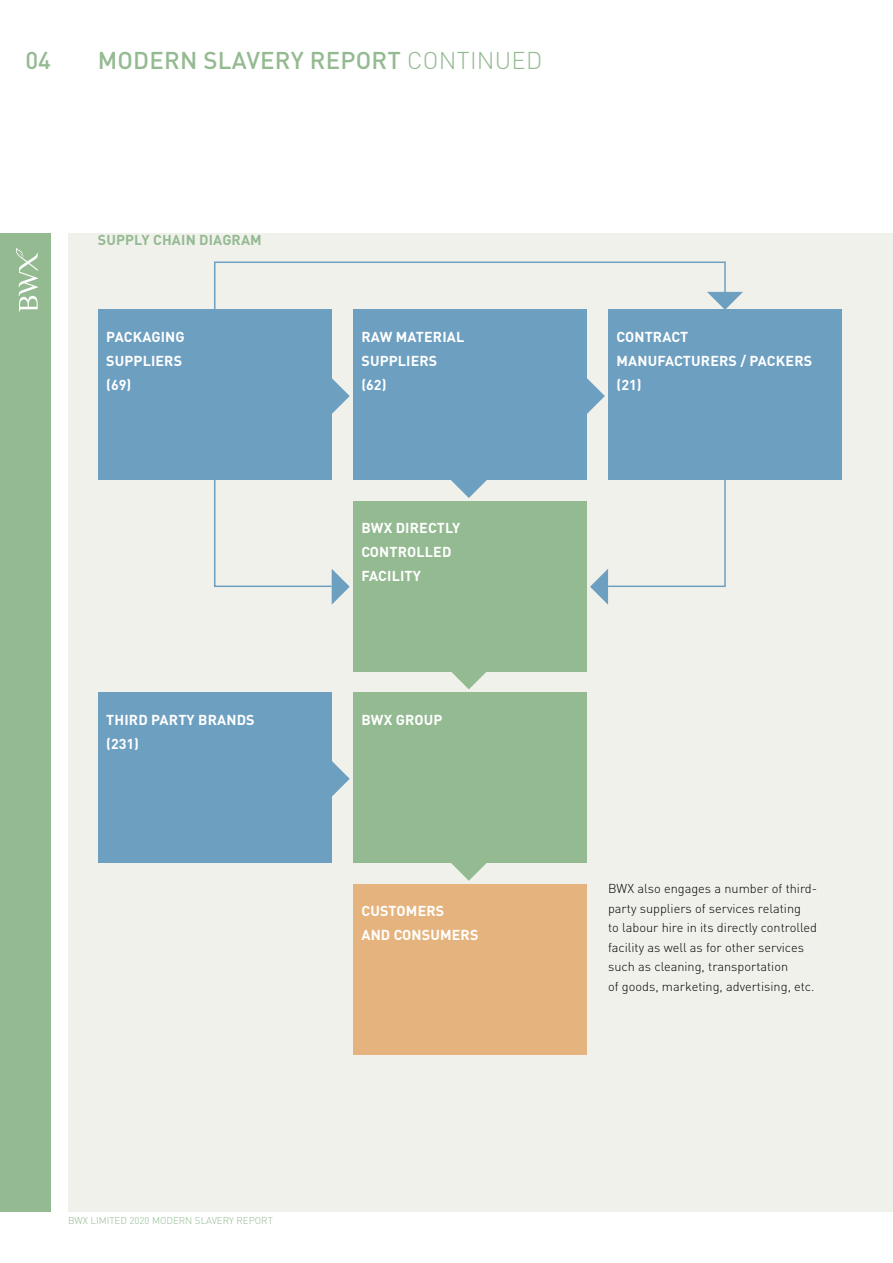
<style>
.page{position:relative;width:893px;height:1263px;background:#fff}
.page>*{position:absolute;margin:0;border:0;box-sizing:border-box;transform-origin:0 0}
.t1{font:500 24px "DIN Pro";letter-spacing:.01em;color:#94ba92}
.t2{font:700 14.25px/24px "DIN Pro";letter-spacing:.01em;color:#fff}
.t3{font:700 14.25px "DIN Pro";letter-spacing:.01em;color:#94ba92}
.t4{font:300 12.75px/19.5px "DIN Pro";color:#000}
.t5{font:300 9.75px "DIN Pro";color:#94ba92}
.s1{font-weight:300}
</style>
<div class="page">
<div style="left:0;top:234px;width:51px;height:978px;background:#94ba92"></div>
<div style="left:68px;top:234px;width:825px;height:978px;background:#f1f1ec"></div>
<svg style="left:16px;top:248px;width:22px;height:64px"></svg>
<div style="left:98px;top:310px;width:234px;height:170px;background:#6d9fc0"></div>
<div style="left:98px;top:693px;width:234px;height:170px;background:#6d9fc0"></div>
<div style="left:353px;top:310px;width:234px;height:170px;background:#6d9fc0"></div>
<div style="left:353px;top:501px;width:234px;height:170px;background:#94ba92"></div>
<div style="left:353px;top:693px;width:234px;height:170px;background:#94ba92"></div>
<div style="left:353px;top:884px;width:234px;height:170px;background:#e5b47e"></div>
<div style="left:608px;top:310px;width:234px;height:170px;background:#6d9fc0"></div>
<svg style="left:451px;top:480px;width:36px;height:18px"></svg>
<svg style="left:451px;top:671px;width:36px;height:18px"></svg>
<svg style="left:451px;top:863px;width:36px;height:18px"></svg>
<svg style="left:332px;top:761px;width:18px;height:36px"></svg>
<svg style="left:332px;top:378px;width:18px;height:36px"></svg>
<svg style="left:587px;top:378px;width:18px;height:36px"></svg>
<svg style="left:214px;top:480px;width:136px;height:125px"></svg>
<svg style="left:590px;top:480px;width:136px;height:125px"></svg>
<svg style="left:213px;top:261px;width:530px;height:49px"></svg>
<h1 class="t1" style="left:25px;top:44px;width:27px">04</h1>
<h1 class="t1" style="left:98px;top:44px;width:446px">MODERN SLAVERY REPORT <span class="s1">CONTINUED</span></h1>
<p class="t3" style="left:98px;top:230px;width:165px">SUPPLY CHAIN DIAGRAM</p>
<p class="t2" style="left:106px;top:324px;width:80px">PACKAGING<br>SUPPLIERS (69)</p>
<p class="t2" style="left:106px;top:707px;width:150px">THIRD PARTY BRANDS (231)</p>
<p class="t2" style="left:361px;top:324px;width:104px">RAW MATERIAL<br>SUPPLIERS (62)</p>
<p class="t2" style="left:361px;top:516px;width:100px">BWX DIRECTLY<br>CONTROLLED<br>FACILITY</p>
<p class="t2" style="left:361px;top:707px;width:82px">BWX GROUP</p>
<p class="t2" style="left:361px;top:898px;width:119px">CUSTOMERS<br>AND CONSUMERS</p>
<p class="t2" style="left:617px;top:324px;width:197px">CONTRACT<br>MANUFACTURERS / PACKERS (21)</p>
<p class="t4" style="left:608px;top:878px;width:211px">BWX also engages a number of third&shy;party suppliers of services relating<br>to labour hire in its directly controlled facility as well as for other services such as cleaning, transportation<br>of goods, marketing, advertising, etc.</p>
<p class="t5" style="left:68px;top:1214px;width:206px">BWX LIMITED 2020 MODERN SLAVERY REPORT</p>
</div>
